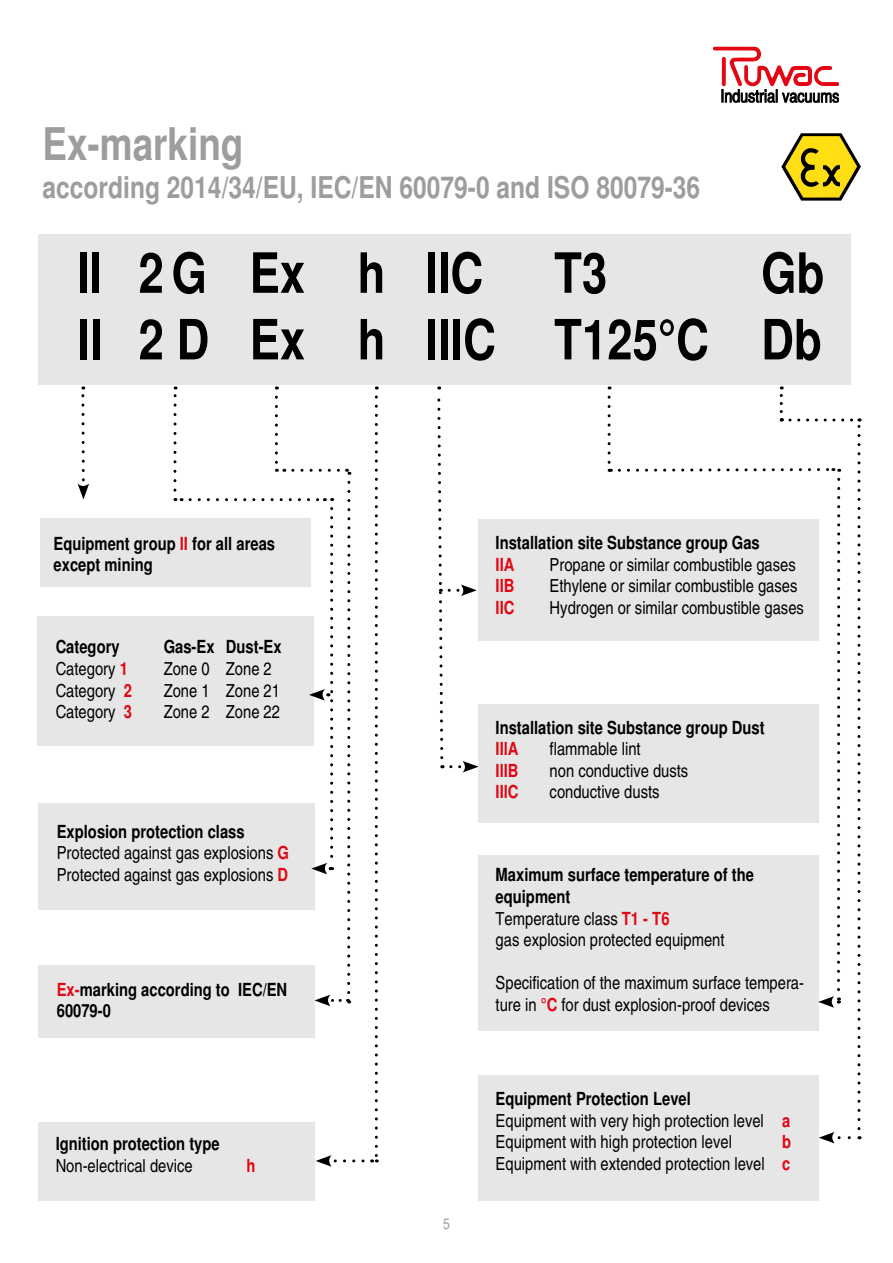
<style>
.page{position:relative;width:893px;height:1263px;background:#fff}
.page>*{position:absolute;margin:0;border:0;box-sizing:border-box;transform-origin:0 0}
.t1{font:700 condensed 55.5px/66.6px "Helvetica";color:#000;text-align:right}
.t2{font:700 condensed 45px "Helvetica";color:#9d9d9c}
.t3{font:700 condensed 30px "Helvetica";color:#9d9d9c}
.t4{font:condensed 18px/21.6px "Helvetica";color:#000}
.t5{font:700 condensed 18px/21.6px "Helvetica";color:#000}
.t6{font:700 condensed 18px "Helvetica";color:#e30613}
.t7{font:condensed 15px "Helvetica";color:#9d9d9c}
.s1{color:#e30613}
.s2{font-weight:700;color:#e30613}
.s3{font-weight:700}
</style>
<div class="page">
<svg style="left:78px;top:386px;width:11px;height:113px"></svg>
<svg style="left:173px;top:386px;width:4px;height:104px"></svg>
<svg style="left:781px;top:133px;width:80px;height:68px"></svg>
<svg style="left:175px;top:498px;width:7px;height:3px"></svg>
<svg style="left:190px;top:397px;width:188px;height:770px"></svg>
<svg style="left:437px;top:386px;width:41px;height:386px"></svg>
<svg style="left:607px;top:386px;width:253px;height:757px"></svg>
<div style="left:38px;top:234px;width:812px;height:150px;background:#e6e6e6"></div>
<div style="left:38px;top:965px;width:276px;height:72px;background:#e6e6e6"></div>
<div style="left:38px;top:1122px;width:276px;height:78px;background:#e6e6e6"></div>
<div style="left:37px;top:616px;width:276px;height:130px;background:#e6e6e6"></div>
<div style="left:40px;top:518px;width:271px;height:69px;background:#e6e6e6"></div>
<div style="left:478px;top:519px;width:341px;height:121px;background:#e6e6e6"></div>
<div style="left:478px;top:704px;width:341px;height:118px;background:#e6e6e6"></div>
<div style="left:478px;top:855px;width:341px;height:176px;background:#e6e6e6"></div>
<div style="left:478px;top:1075px;width:341px;height:125px;background:#e6e6e6"></div>
<div style="left:38px;top:803px;width:276px;height:106px;background:#e6e6e6"></div>
<svg style="left:713px;top:46px;width:126px;height:57px"></svg>
<h2 class="t2" style="left:43px;top:118px;width:202px">Ex-marking</h2>
<h3 class="t3" style="left:43px;top:170px;width:659px">according 2014/34/EU, IEC/EN 60079-0 and ISO 80079-36</h3>
<h1 class="t1" style="left:77px;top:240px;width:408px">II 2G Ex h IIC</h1>
<h1 class="t1" style="left:554px;top:240px;width:55px">T3</h1>
<h1 class="t1" style="left:77px;top:240px;width:749px">Gb<br>II 2 D Ex h IIlC T125°C Db</h1>
<p class="t5" style="left:54px;top:532px;width:223px">Equipment group <span class="s1">II</span> for all areas except mining</p>
<p class="t5" style="left:496px;top:532px;width:266px">Installation site Substance group Gas</p>
<p class="t6" style="left:496px;top:554px;width:20px">IIA</p>
<p class="t4" style="left:550px;top:553px;width:248px">Propane or similar combustible gases</p>
<p class="t6" style="left:496px;top:575px;width:20px">IIB</p>
<p class="t4" style="left:550px;top:575px;width:249px">Ethylene or similar combustible gases</p>
<p class="t6" style="left:496px;top:597px;width:20px">IIC</p>
<p class="t4" style="left:550px;top:597px;width:256px">Hydrogen or similar combustible gases</p>
<p class="t5" style="left:56px;top:636px;width:65px">Category</p>
<p class="t5" style="left:164px;top:636px;width:119px">Gas-Ex Dust-Ex</p>
<p class="t4" style="left:56px;top:658px;width:74px">Category <span class="s2">1</span></p>
<p class="t4" style="left:164px;top:658px;width:110px">Zone 0 Zone 2</p>
<p class="t4" style="left:56px;top:679px;width:78px">Category <span class="s2">2</span></p>
<p class="t4" style="left:164px;top:679px;width:118px">Zone 1 Zone 21</p>
<p class="t4" style="left:56px;top:701px;width:78px">Category <span class="s2">3</span></p>
<p class="t4" style="left:164px;top:701px;width:118px">Zone 2 Zone 22</p>
<p class="t4" style="left:57px;top:820px;width:234px"><span class="s3">Explosion protection class<br></span>Protected against gas explosions <span class="s2">G<br></span>Protected against gas explosions <span class="s2">D</span></p>
<p class="t5" style="left:57px;top:978px;width:232px"><span class="s1">Ex-</span>marking according to IEC/EN<br>60079-0</p>
<p class="t5" style="left:56px;top:1133px;width:166px">Ignition protection type</p>
<p class="t4" style="left:56px;top:1154px;width:138px">Non-electrical device</p>
<p class="t6" style="left:246px;top:1154px;width:11px">h</p>
<p class="t7" style="left:443px;top:1215px;width:8px">5</p>
<p class="t5" style="left:496px;top:716px;width:271px">Installation site Substance group Dust</p>
<p class="t6" style="left:496px;top:738px;width:24px">IIlA</p>
<p class="t4" style="left:550px;top:738px;width:93px">flammable lint</p>
<p class="t6" style="left:496px;top:760px;width:24px">IlIB</p>
<p class="t4" style="left:550px;top:760px;width:140px">non conductive dusts</p>
<p class="t6" style="left:496px;top:781px;width:24px">IIlC</p>
<p class="t4" style="left:550px;top:781px;width:111px">conductive dusts</p>
<p class="t4" style="left:496px;top:864px;width:260px"><span class="s3">Maximum surface temperature of the equipment<br></span>Temperature class <span class="s2">T1 - T6<br></span>gas explosion protected equipment</p>
<p class="t4" style="left:496px;top:972px;width:310px">Specification of the maximum surface tempera&shy;ture in <span class="s2">°C</span> for dust explosion-proof devices</p>
<p class="t4" style="left:496px;top:1088px;width:296px"><span class="s3">Equipment Protection Level<br></span>Equipment with very high protection level <span class="s2">a<br></span>Equipment with high protection level</p>
<p class="t4" style="left:496px;top:1131px;width:297px;text-align:right"><span class="s2">b<br></span>Equipment with extended protection level <span class="s2">c</span></p>
</div>
